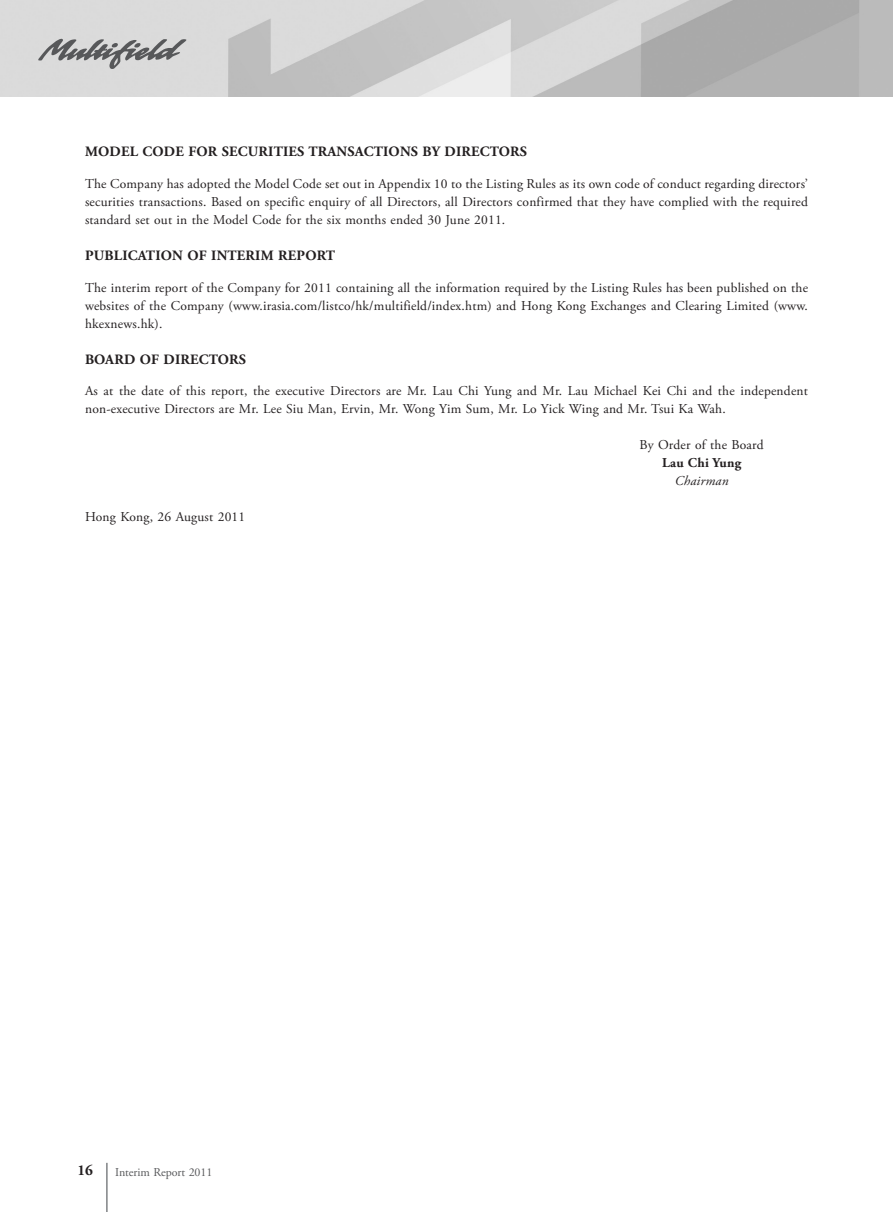
<style>
.page{position:relative;width:893px;height:1212px;background:#fff}
.page>*{position:absolute;margin:0;border:0;box-sizing:border-box;transform-origin:0 0}
.t1{font:700 15px "Adobe Garamond Pro";color:#231f20}
.t2{font:700 14.25px "Adobe Garamond Pro";letter-spacing:.015em;color:#231f20}
.t3{font:13.5px/18px "Adobe Garamond Pro";letter-spacing:.015em;color:#231f20;text-align:justify}
.t4{font:700 13.5px "Adobe Garamond Pro";letter-spacing:.015em;color:#231f20}
.t5{font:italic 13.5px "Adobe Garamond Pro";letter-spacing:.015em;color:#231f20}
.t6{font:12px "Adobe Garamond Pro";letter-spacing:-.005em;color:#57585a}
</style>
<div class="page">
<img style="left:0;top:0;width:893px;height:96px">
<svg style="left:38px;top:38px;width:149px;height:31px;background:#b0b1b1"></svg>
<hr style="left:106px;top:1163px;width:2px;height:49px;background:#808285">
<p class="t2" style="left:85px;top:144px;width:443px">MODEL CODE FOR SECURITIES TRANSACTIONS BY DIRECTORS</p>
<p class="t3" style="left:85px;top:175px;width:724px">The Company has adopted the Model Code set out in Appendix 10 to the Listing Rules as its own code of conduct regarding directors’ securities transactions. Based on specific enquiry of all Directors, all Directors confirmed that they have complied with the required standard set out in the Model Code for the six months ended 30 June 2011.</p>
<p class="t2" style="left:85px;top:247px;width:251px">PUBLICATION OF INTERIM REPORT</p>
<p class="t3" style="left:85px;top:279px;width:724px">The interim report of the Company for 2011 containing all the information required by the Listing Rules has been published on the websites of the Company (www.irasia.com/listco/hk/multifield/index.htm) and Hong Kong Exchanges and Clearing Limited (www. hkexnews.hk).</p>
<p class="t2" style="left:85px;top:351px;width:163px">BOARD OF DIRECTORS</p>
<p class="t3" style="left:85px;top:382px;width:724px">As at the date of this report, the executive Directors are Mr. Lau Chi Yung and Mr. Lau Michael Kei Chi and the independent non-executive Directors are Mr. Lee Siu Man, Ervin, Mr. Wong Yim Sum, Mr. Lo Yick Wing and Mr. Tsui Ka Wah.</p>
<p class="t3" style="left:640px;top:436px;width:125px">By Order of the Board</p>
<p class="t4" style="left:662px;top:455px;width:81px">Lau Chi Yung</p>
<p class="t5" style="left:675px;top:473px;width:55px">Chairman</p>
<p class="t3" style="left:85px;top:508px;width:162px">Hong Kong, 26 August 2011</p>
<p class="t1" style="left:77px;top:1162px;width:17px">16</p>
<p class="t6" style="left:115px;top:1165px;width:99px">Interim Report 2011</p>
</div>
